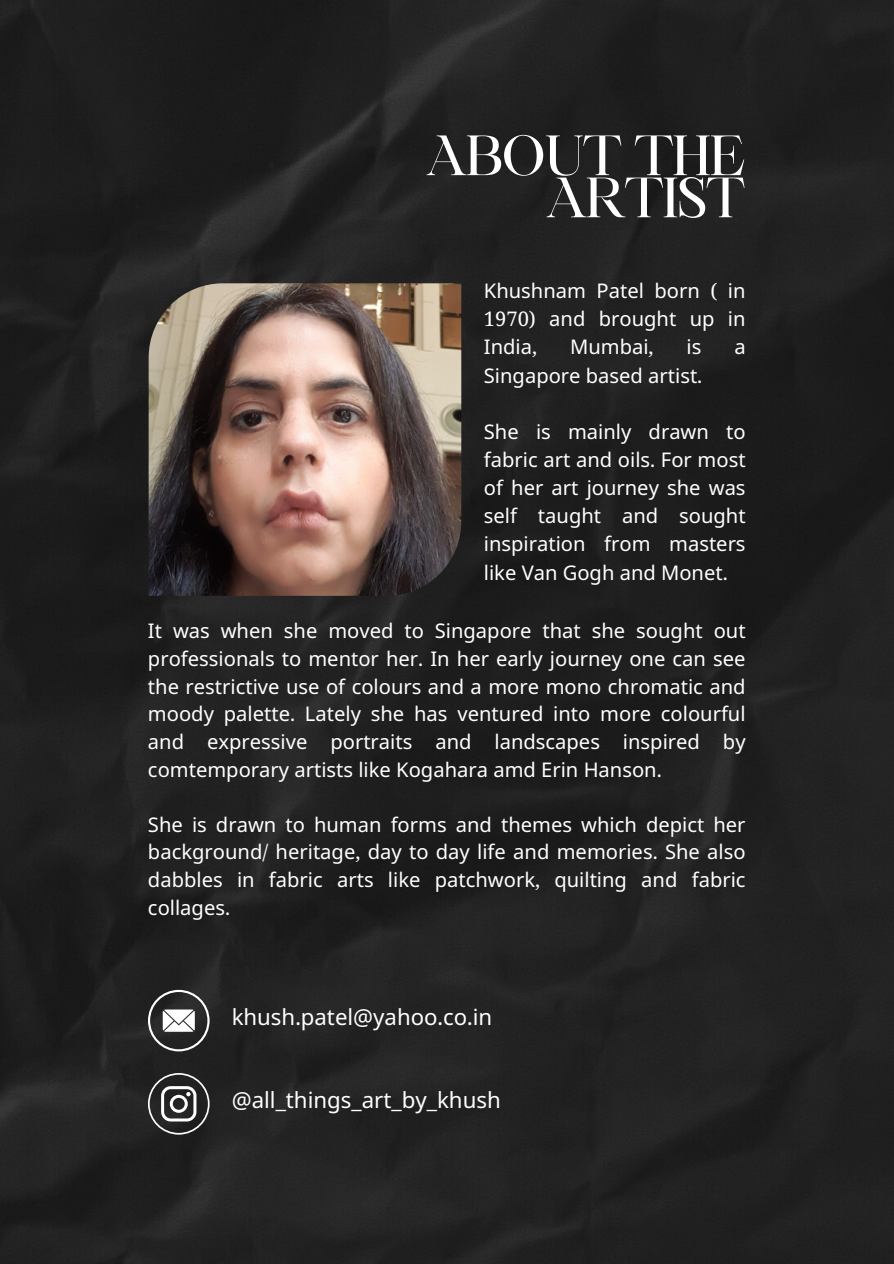
<style>
.page{position:relative;width:894px;height:1264px;background:#fff}
.page>*{position:absolute;margin:0;border:0;box-sizing:border-box;transform-origin:0 0}
.t1{font:54.3px/42.2px "Maharlika";letter-spacing:-.035em;color:#fff;text-align:right}
.t2{font:22.2px "Noto Sans";color:#fff}
.t3{font:20.1px/27.6px "Noto Sans";color:#fff;text-align:justify}
.s1{font-family:"Noto Serif Devanagari"}
</style>
<div class="page">
<div style="left:0;top:0;width:893px;height:1263px;background:#202020"></div>
<img style="left:149px;top:283px;width:312px;height:313px">
<svg style="left:148px;top:1073px;width:61px;height:61px;background:#515151"></svg>
<svg style="left:148px;top:989px;width:61px;height:62px"></svg>
<p class="t1" style="left:425px;top:140px;width:321px">ABOUT THE<br>ARTIST</p>
<p class="t3" style="left:483px;top:276px;width:263px;line-height:28.2px">Khushnam Patel born <span class="s1">(</span> in <span class="s1">1970)</span> and brought up in India<span class="s1">,</span></p>
<p class="t3" style="left:570px;top:333px;width:85px">Mumbai<span class="s1">,</span></p>
<p class="t3" style="left:686px;top:333px;width:16px">is</p>
<p class="t3" style="left:734px;top:333px;width:13px">a</p>
<p class="t3" style="left:483px;top:361px;width:220px">Singapore based artist<span class="s1">.</span></p>
<p class="t3" style="left:483px;top:417px;width:263px;line-height:28.2px">She is mainly drawn to fabric art and oils<span class="s1">.</span> For most of her art journey she was self taught and sought inspiration from masters like Van Gogh and Monet<span class="s1">.</span></p>
<p class="t3" style="left:148px;top:616px;width:599px">It was when she moved to Singapore that she sought out professionals to mentor her<span class="s1">.</span> In her early journey one can see the restrictive use of colours and a more mono chromatic and moody palette<span class="s1">.</span> Lately she has ventured into more colourful and expressive portraits and landscapes inspired by comtemporary artists like Kogahara amd Erin Hanson<span class="s1">.</span></p>
<p class="t3" style="left:148px;top:810px;width:599px">She is drawn to human forms and themes which depict her background<span class="s1">/</span> heritage<span class="s1">,</span> day to day life and memories<span class="s1">.</span> She also dabbles in fabric arts like patchwork<span class="s1">,</span> quilting and fabric collages<span class="s1">.</span></p>
<p class="t2" style="left:231px;top:1000px;width:262px">khush<span class="s1">.</span>patel@yahoo<span class="s1">.</span>co<span class="s1">.</span>in</p>
<p class="t2" style="left:231px;top:1084px;width:271px">@all<span class="s1">_</span>things<span class="s1">_</span>art<span class="s1">_</span>by<span class="s1">_</span>khush</p>
</div>
